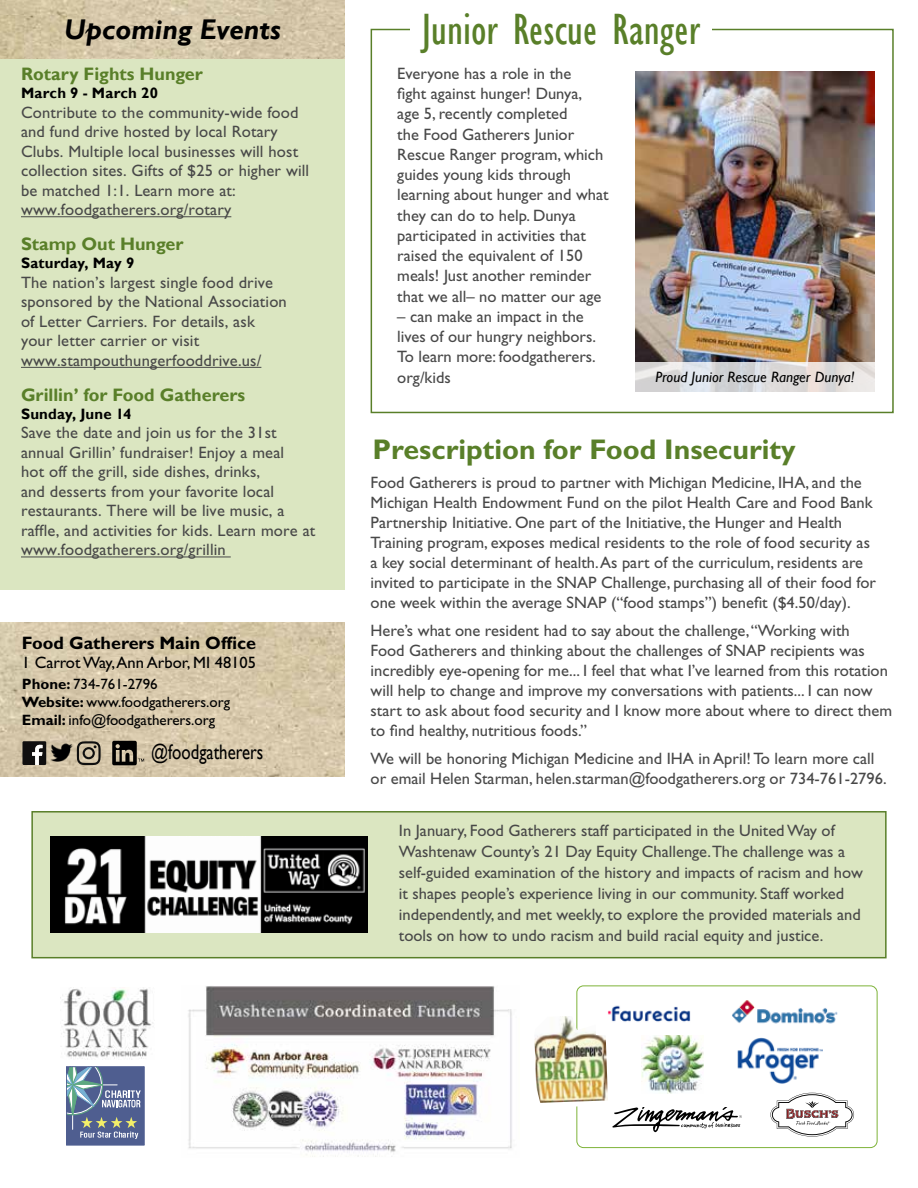
<style>
.page{position:relative;width:918px;height:1188px;background:#fff}
.page>*{position:absolute;margin:0;border:0;box-sizing:border-box;transform-origin:0 0}
.t1{font:condensed 45px "Gill Sans";color:#597f29}
.t2{font:700 28.5px "Gill Sans Std";color:#597f29}
.t3{font:italic 700 28.5px "Gill Sans";color:#000}
.t4{font:21px "Gill Sans";color:#000;scale:.8 1}
.t5{font:700 18px "Gill Sans";color:#597f29}
.t6{font:700 18px "Gill Sans Std";color:#000}
.t7{font:16.5px/19.5px "Gill Sans Std";color:#484848}
.t8{font:16.5px "Gill Sans Std";color:#000}
.t9{font:15px/18px "Gill Sans Std";color:#000}
.t10{font:700 15px "Gill Sans";letter-spacing:.015em;color:#000}
.t11{font:italic 15px "Gill Sans";color:#000}
.s1{font-weight:700}
</style>
<div class="page">
<div style="left:31px;top:811px;width:856px;height:147px;background:#dbe6c1;border:2px solid #597f29"></div>
<div style="left:371px;top:29px;width:523px;height:384px;border:2px solid #597f29"></div>
<img style="left:0;top:623px;width:345px;height:154px">
<svg style="left:22px;top:741px;width:23px;height:24px"></svg>
<img style="left:45px;top:741px;width:32px;height:24px">
<svg style="left:77px;top:741px;width:24px;height:24px"></svg>
<svg style="left:112px;top:741px;width:32px;height:24px"></svg>
<div style="left:0;top:0;width:345px;height:589px;background:#dbe6c1"></div>
<hr style="left:21px;top:216px;width:210px;height:1px;background:#484848">
<hr style="left:21px;top:367px;width:240px;height:1px;background:#484848">
<hr style="left:21px;top:557px;width:210px;height:1px;background:#484848">
<img style="left:0;top:0;width:345px;height:58px">
<img style="left:188px;top:986px;width:324px;height:171px">
<div style="left:66px;top:1085px;width:78px;height:60px;background:#4f5e90"></div>
<svg style="left:68px;top:1068px;width:73px;height:71px"></svg>
<div style="left:66px;top:1066px;width:78px;height:79px;border:1px solid #4f5e90"></div>
<img style="left:60px;top:987px;width:93px;height:72px">
<svg style="left:770px;top:1093px;width:84px;height:43px"></svg>
<img style="left:734px;top:1000px;width:104px;height:24px">
<div style="left:576px;top:986px;width:302px;height:162px;border:1px solid #7eb339;border-radius:7px"></div>
<svg style="left:576px;top:1012px;width:166px;height:120px"></svg>
<img style="left:534px;top:1016px;width:74px;height:87px">
<img style="left:642px;top:1035px;width:61px;height:59px">
<img style="left:596px;top:1005px;width:107px;height:30px">
<img style="left:737px;top:1037px;width:85px;height:46px">
<div style="left:410px;top:2px;width:302px;height:54px;background:#fff"></div>
<img style="left:635px;top:72px;width:240px;height:290px">
<svg style="left:635px;top:362px;width:240px;height:29px;background:#dddcdc"></svg>
<img style="left:51px;top:837px;width:317px;height:96px">
<hr style="left:917px;top:1120px;width:1px;height:68px;background:#597f29">
<h2 class="t3" style="left:64px;top:13px;width:218px">Upcoming Events</h2>
<h1 class="t1" style="left:422px;top:3px;width:279px">Junior Rescue Ranger</h1>
<p class="t7" style="left:397px;top:63px;width:213px;line-height:20.2px">Everyone has a role in the<br>fight against hunger! Dunya,<br>age 5, recently completed<br>the Food Gatherers Junior<br>Rescue Ranger program, which guides young kids through learning about hunger and what they can do to help. Dunya participated in activities that raised the equivalent of 150 meals! Just another reminder that we all– no matter our age</p>
<p class="t7" style="left:397px;top:306px;width:200px;line-height:20.2px">– can make an impact in the lives of our hungry neighbors.<br>To learn more: foodgatherers. org/kids</p>
<p class="t5" style="left:21px;top:63px;width:183px">Rotary Fights Hunger</p>
<p class="t10" style="left:21px;top:84px;width:138px">March 9 - March 20</p>
<p class="t7" style="left:21px;top:102px;width:290px">Contribute to the community-wide food and fund drive hosted by local Rotary Clubs. Multiple local businesses will host collection sites. Gifts of $25 or higher will be matched 1:1. Learn more at: www.foodgatherers.org/rotary</p>
<p class="t5" style="left:21px;top:233px;width:164px">Stamp Out Hunger</p>
<p class="t10" style="left:21px;top:254px;width:115px">Saturday, May 9</p>
<p class="t7" style="left:21px;top:273px;width:267px">The nation’s largest single food drive sponsored by the National Association of Letter Carriers. For details, ask your letter carrier or visit www.stampouthungerfooddrive.us/</p>
<p class="t5" style="left:21px;top:384px;width:226px">Grillin’ for Food Gatherers</p>
<p class="t10" style="left:21px;top:405px;width:112px">Sunday, June 14</p>
<p class="t7" style="left:21px;top:423px;width:296px">Save the date and join us for the 31st annual Grillin’ fundraiser! Enjoy a meal<br>hot off the grill, side dishes, drinks,<br>and desserts from your favorite local restaurants. There will be live music, a raffle, and activities for kids. Learn more at www.foodgatherers.org/grillin</p>
<p class="t11" style="left:656px;top:368px;width:201px">Proud Junior Rescue Ranger Dunya!</p>
<h2 class="t2" style="left:373px;top:433px;width:425px">Prescription for Food Insecurity</h2>
<p class="t7" style="left:371px;top:473px;width:507px;line-height:20px">Food Gatherers is proud to partner with Michigan Medicine, IHA, and the Michigan Health Endowment Fund on the pilot Health Care and Food Bank Partnership Initiative. One part of the Initiative, the Hunger and Health Training program, exposes medical residents to the role of food security as a key social determinant of health. As part of the curriculum, residents are invited to participate in the SNAP Challenge, purchasing all of their food for one week within the average SNAP (“food stamps”) benefit ($4.50/day).</p>
<p class="t7" style="left:371px;top:621px;width:523px;line-height:20px">Here’s what one resident had to say about the challenge, “Working with<br>Food Gatherers and thinking about the challenges of SNAP recipients was incredibly eye-opening for me... I feel that what I’ve learned from this rotation will help to change and improve my conversations with patients... I can now start to ask about food security and I know more about where to direct them to find healthy, nutritious foods.”</p>
<p class="t7" style="left:371px;top:749px;width:518px;line-height:20px">We will be honoring Michigan Medicine and IHA in April! To learn more call or email Helen Starman, helen.starman@foodgatherers.org or 734-761-2796.</p>
<p class="t6" style="left:22px;top:632px;width:236px">Food Gatherers Main Office</p>
<p class="t8" style="left:22px;top:653px;width:236px">1 Carrot Way, Ann Arbor, MI 48105</p>
<p class="t9" style="left:22px;top:675px;width:210px"><span class="s1">Phone:</span> 734-761-2796<br><span class="s1">Website:</span> www.foodgatherers.org<br><span class="s1">Email:</span> info@foodgatherers.org</p>
<p class="t4" style="left:151px;top:740px;width:141px">@foodgatherers</p>
<p class="t7" style="left:399px;top:820px;width:465px;line-height:21px">In January, Food Gatherers staff participated in the United Way of Washtenaw County’s 21 Day Equity Challenge.The challenge was a self-guided examination of the history and impacts of racism and how it shapes people’s experience living in our community. Staff worked independently, and met weekly, to explore the provided materials and tools on how to undo racism and build racial equity and justice.</p>
</div>
